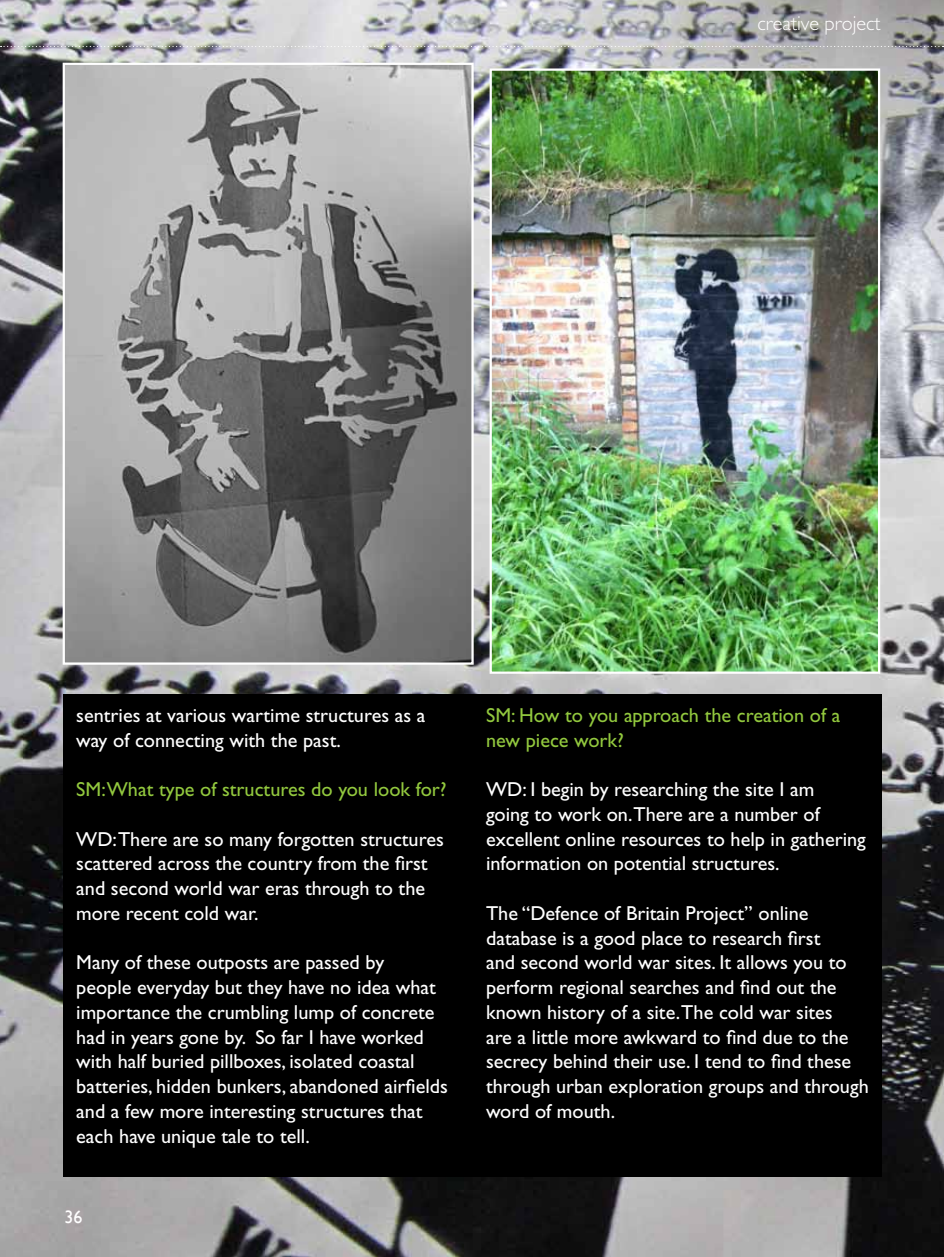
<style>
.page{position:relative;width:944px;height:1257px;background:#fff}
.page>*{position:absolute;margin:0;border:0;box-sizing:border-box;transform-origin:0 0}
.t1{font:20.25px/24.8px "Gill Sans";color:#fff}
.t2{font:20.25px/24.8px "Gill Sans";color:#92c83e}
.t3{font:300 20.25px "Gill Sans";color:#fff}
.t4{font:18px "Gill Sans";color:#fff}
</style>
<div class="page">
<img style="left:0;top:0;width:944px;height:1256px">
<img style="left:66px;top:66px;width:405px;height:595px">
<div style="left:63px;top:63px;width:411px;height:601px;border:2px solid #fff"></div>
<svg style="left:1px;top:46px;width:943px;height:1px"></svg>
<div style="left:63px;top:694px;width:819px;height:482px;background:#000"></div>
<img style="left:493px;top:71px;width:384px;height:599px">
<div style="left:490px;top:68px;width:390px;height:605px;border:2px solid #fff"></div>
<p class="t3" style="left:757px;top:12px;width:125px">creative project</p>
<p class="t1" style="left:76px;top:703px;width:351px">sentries at various wartime structures as a way of connecting with the past.</p>
<p class="t2" style="left:76px;top:777px;width:372px">SM:What type of structures do you look for?</p>
<p class="t1" style="left:76px;top:826px;width:369px">WD:There are so many forgotten structures scattered across the country from the first and second world war eras through to the more recent cold war.</p>
<p class="t1" style="left:76px;top:950px;width:373px">Many of these outposts are passed by<br>people everyday but they have no idea what importance the crumbling lump of concrete had in years gone by. So far I have worked with half buried pillboxes, isolated coastal batteries, hidden bunkers, abandoned airfields and a few more interesting structures that each have unique tale to tell.</p>
<p class="t4" style="left:64px;top:1206px;width:19px">36</p>
<p class="t2" style="left:486px;top:702px;width:356px">SM: How to you approach the creation of a new piece work?</p>
<p class="t1" style="left:486px;top:777px;width:381px">WD: I begin by researching the site I am<br>going to work on.There are a number of excellent online resources to help in gathering information on potential structures.</p>
<p class="t1" style="left:486px;top:900px;width:384px">The “Defence of Britain Project” online database is a good place to research first<br>and second world war sites. It allows you to perform regional searches and find out the known history of a site.The cold war sites<br>are a little more awkward to find due to the secrecy behind their use. I tend to find these through urban exploration groups and through word of mouth.</p>
</div>
